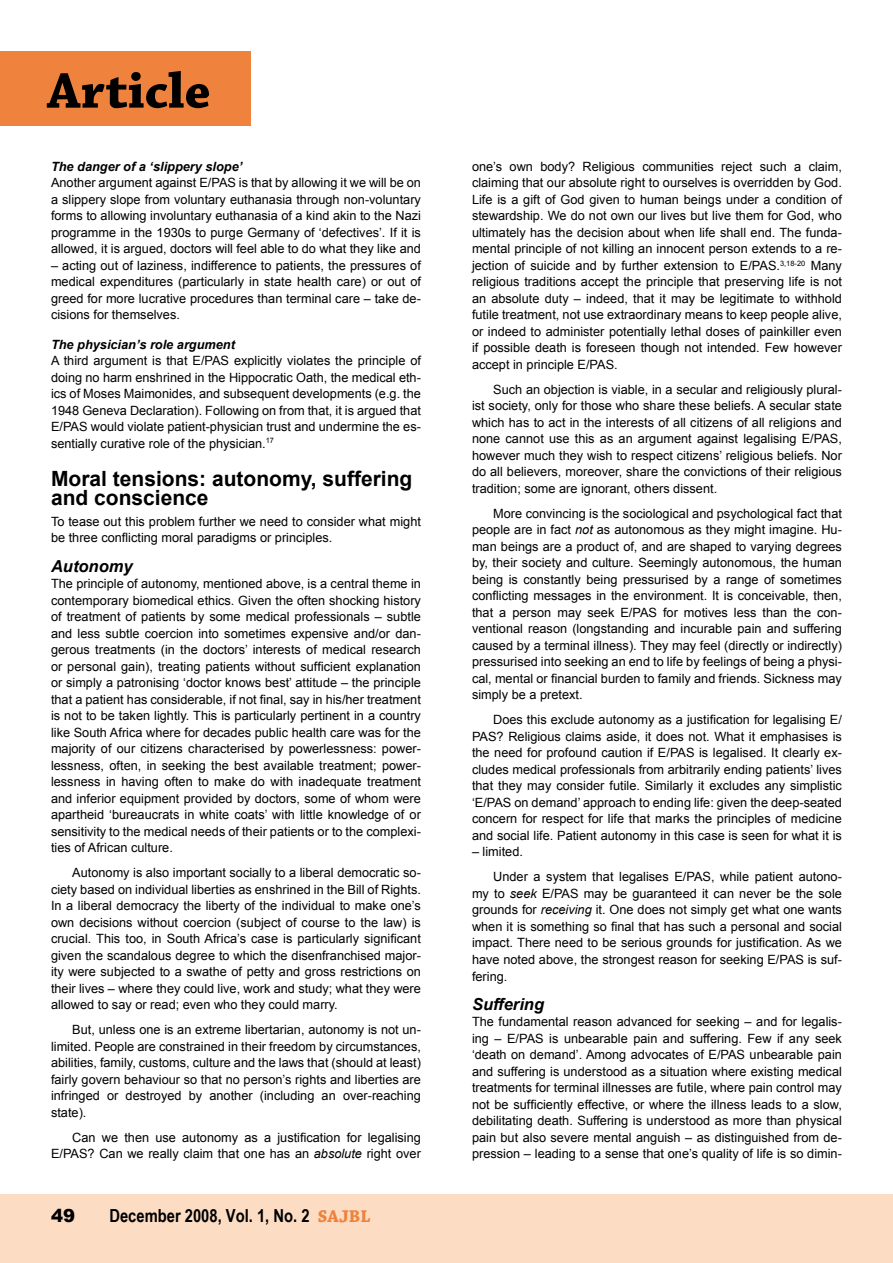
<style>
.page{position:relative;width:893px;height:1263px;background:#fff}
.page>*{position:absolute;margin:0;border:0;box-sizing:border-box;transform-origin:0 0}
.t1{font:700 52.5px "Chaparral Pro";color:#000}
.t2{font:700 22.5px "Arial Narrow";color:#000}
.t3{font:900 22.5px "Arial";color:#000}
.t4{font:700 21px/19.5px "Arial";color:#000}
.t5{font:700 18px "Arial Narrow";color:#000}
.t6{font:900 18px "Arial";color:#000}
.t7{font:italic 700 16.5px "Arial";color:#000}
.t8{font:12.75px/16.5px "Arial";color:#000;text-align:justify}
.t9{font:italic 700 12.75px "Arial";color:#000}
.s1{font-style:italic}
.s2{font-family:"Chaparral Pro";color:#ef833d}
</style>
<div class="page">
<div style="left:0;top:1195px;width:893px;height:68px;background:#fcddc4"></div>
<div style="left:0;top:51px;width:251px;height:74px;background:#ef833d"></div>
<h1 class="t1" style="left:47px;top:60px;width:165px">Article</h1>
<p class="t9" style="left:51px;top:159px;width:193px">The danger of a ‘slippery slope’</p>
<p class="t8" style="left:51px;top:175px;width:371px">Another argument against E/PAS is that by allowing it we will be on a slippery slope from voluntary euthanasia through non-voluntary forms to allowing involuntary euthanasia of a kind akin to the Nazi programme in the 1930s to purge Germany of ‘defectives’. If it is allowed, it is argued, doctors will feel able to do what they like and</p>
<p class="t8" style="left:51px;top:257px;width:371px">– acting out of laziness, indifference to patients, the pressures of medical expenditures (particularly in state health care) or out of greed for more lucrative procedures than terminal care – take de&shy;cisions for themselves.</p>
<p class="t9" style="left:51px;top:337px;width:185px">The physician’s role argument</p>
<p class="t8" style="left:51px;top:352px;width:371px">A third argument is that E/PAS explicitly violates the principle of doing no harm enshrined in the Hippocratic Oath, the medical eth&shy;ics of Moses Maimonides, and subsequent developments (e.g. the 1948 Geneva Declaration). Following on from that, it is argued that E/PAS would violate patient-physician trust and undermine the es&shy;sentially curative role of the physician.<sup>17</sup></p>
<h3 class="t4" style="left:51px;top:468px;width:363px">Moral tensions: autonomy, suffering and conscience</h3>
<p class="t8" style="left:51px;top:513px;width:371px">To tease out this problem further we need to consider what might be three conflicting moral paradigms or principles.</p>
<p class="t7" style="left:51px;top:557px;width:83px">Autonomy</p>
<p class="t8" style="left:51px;top:575px;width:371px">The principle of autonomy, mentioned above, is a central theme in contemporary biomedical ethics. Given the often shocking history of treatment of patients by some medical professionals – subtle and less subtle coercion into sometimes expensive and/or dan&shy;gerous treatments (in the doctors’ interests of medical research or personal gain), treating patients without sufficient explanation or simply a patronising ‘doctor knows best’ attitude – the principle that a patient has considerable, if not final, say in his/her treatment is not to be taken lightly. This is particularly pertinent in a country like South Africa where for decades public health care was for the majority of our citizens characterised by powerlessness: power&shy;lessness, often, in seeking the best available treatment; power&shy;lessness in having often to make do with inadequate treatment and inferior equipment provided by doctors, some of whom were apartheid ‘bureaucrats in white coats’ with little knowledge of or sensitivity to the medical needs of their patients or to the complexi&shy;ties of African culture.</p>
<p class="t8" style="left:51px;top:864px;width:371px;text-indent:21px">Autonomy is also important socially to a liberal democratic so&shy;ciety based on individual liberties as enshrined in the Bill of Rights.<br>In a liberal democracy the liberty of the individual to make one’s own decisions without coercion (subject of course to the law) is crucial. This too, in South Africa’s case is particularly significant given the scandalous degree to which the disenfranchised major&shy;ity were subjected to a swathe of petty and gross restrictions on their lives – where they could live, work and study; what they were allowed to say or read; even who they could marry.</p>
<p class="t8" style="left:51px;top:1021px;width:371px;text-indent:21px">But, unless one is an extreme libertarian, autonomy is not un&shy;limited. People are constrained in their freedom by circumstances, abilities, family, customs, culture and the laws that (should at least) fairly govern behaviour so that no person’s rights and liberties are infringed or destroyed by another (including an over-reaching state).</p>
<p class="t8" style="left:51px;top:1129px;width:371px;text-align:right">Can we then use autonomy as a justification for legalising<br>E/PAS? Can we really claim that one has an <span class="s1">absolute</span> right over</p>
<h3 class="t6" style="left:51px;top:1205px;width:26px">49</h3>
<h3 class="t5" style="left:109px;top:1205px;width:262px">December 2008, Vol. 1, No. 2 <span class="s2">SAJBL</span></h3>
<h2 class="t3" style="left:51px;top:1211px;width:32px">49</h2>
<h2 class="t2" style="left:124px;top:1210px;width:282px">June 2008, Vol. 1, No. 1 <span class="s2">SAJBL</span></h2>
<p class="t8" style="left:472px;top:158px;width:371px">one’s own body? Religious communities reject such a claim, claiming that our absolute right to ourselves is overridden by God.<br>Life is a gift of God given to human beings under a condition of stewardship. We do not own our lives but live them for God, who ultimately has the decision about when life shall end. The funda&shy;mental principle of not killing an innocent person extends to a re&shy;jection of suicide and by further extension to E/PAS.<sup>3,18-20</sup> Many religious traditions accept the principle that preserving life is not an absolute duty – indeed, that it may be legitimate to withhold futile treatment, not use extraordinary means to keep people alive, or indeed to administer potentially lethal doses of painkiller even if possible death is foreseen though not intended. Few however accept in principle E/PAS.</p>
<p class="t8" style="left:472px;top:381px;width:371px;text-indent:21px">Such an objection is viable, in a secular and religiously plural&shy;ist society, only for those who share these beliefs. A secular state which has to act in the interests of all citizens of all religions and none cannot use this as an argument against legalising E/PAS, however much they wish to respect citizens’ religious beliefs. Nor do all believers, moreover, share the convictions of their religious tradition; some are ignorant, others dissent.</p>
<p class="t8" style="left:472px;top:505px;width:371px;text-indent:21px">More convincing is the sociological and psychological fact that people are in fact <span class="s1">not</span> as autonomous as they might imagine. Hu&shy;man beings are a product of, and are shaped to varying degrees by, their society and culture. Seemingly autonomous, the human being is constantly being pressurised by a range of sometimes conflicting messages in the environment. It is conceivable, then, that a person may seek E/PAS for motives less than the con&shy;ventional reason (longstanding and incurable pain and suffering caused by a terminal illness). They may feel (directly or indirectly) pressurised into seeking an end to life by feelings of being a physi&shy;cal, mental or financial burden to family and friends. Sickness may simply be a pretext.</p>
<p class="t8" style="left:472px;top:712px;width:371px;text-indent:21px">Does this exclude autonomy as a justification for legalising E/ PAS? Religious claims aside, it does not. What it emphasises is the need for profound caution if E/PAS is legalised. It clearly ex&shy;cludes medical professionals from arbitrarily ending patients’ lives that they may consider futile. Similarly it excludes any simplistic ‘E/PAS on demand’ approach to ending life: given the deep-seated concern for respect for life that marks the principles of medicine and social life. Patient autonomy in this case is seen for what it is</p>
<p class="t8" style="left:493px;top:839px;width:350px;line-height:25px;text-indent:-21px">– limited.<br>Under a system that legalises E/PAS, while patient autono-</p>
<p class="t8" style="left:472px;top:885px;width:371px">my to <span class="s1">seek</span> E/PAS may be guaranteed it can never be the sole grounds for <span class="s1">receiving</span> it. One does not simply get what one wants when it is something so final that has such a personal and social impact. There need to be serious grounds for justification. As we have noted above, the strongest reason for seeking E/PAS is suf&shy;fering.</p>
<p class="t7" style="left:472px;top:995px;width:74px">Suffering</p>
<p class="t8" style="left:472px;top:1013px;width:371px">The fundamental reason advanced for seeking – and for legalis&shy;ing – E/PAS is unbearable pain and suffering. Few if any seek ‘death on demand’. Among advocates of E/PAS unbearable pain and suffering is understood as a situation where existing medical treatments for terminal illnesses are futile, where pain control may not be sufficiently effective, or where the illness leads to a slow, debilitating death. Suffering is understood as more than physical pain but also severe mental anguish – as distinguished from de&shy;pression – leading to a sense that one’s quality of life is so dimin-</p>
</div>
